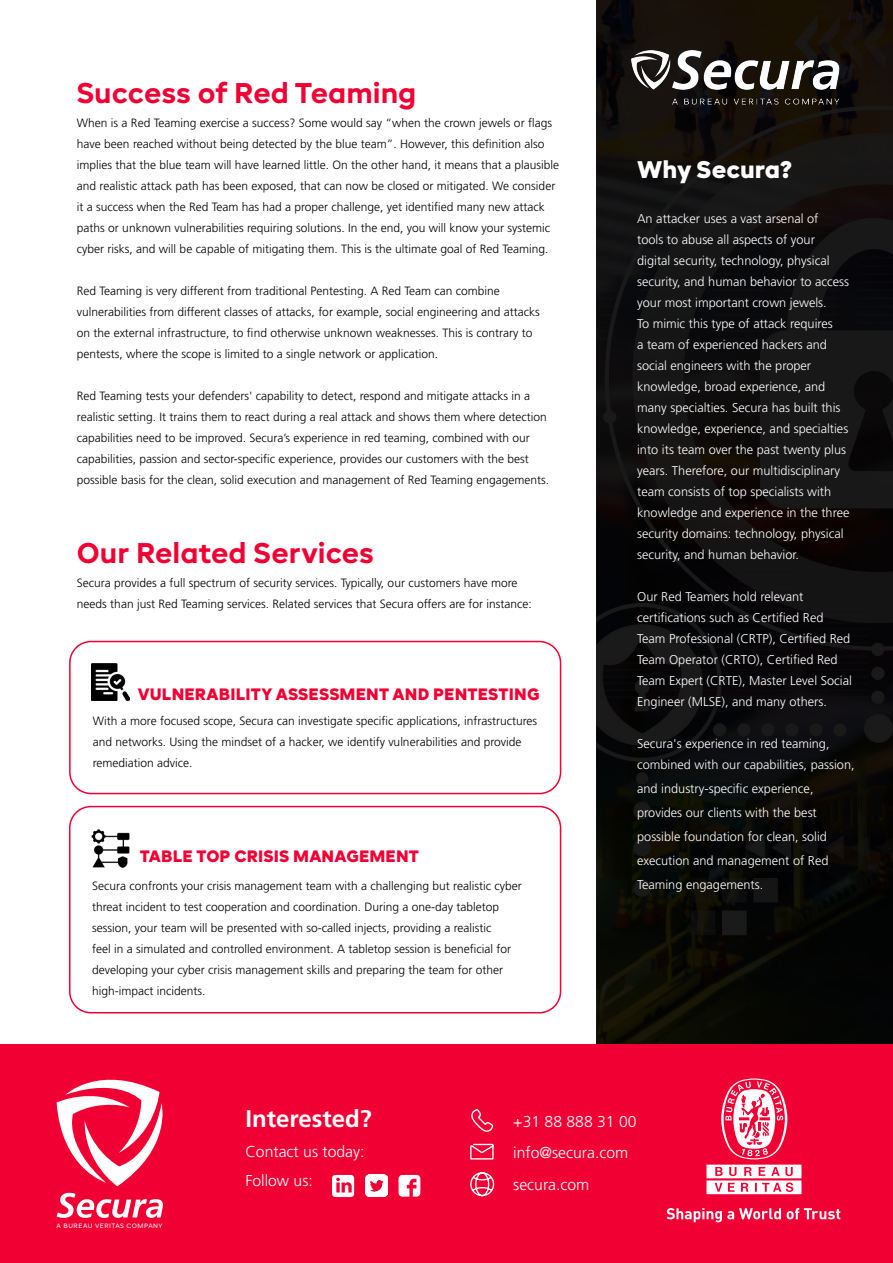
<style>
.page{position:relative;width:893px;height:1263px;background:#fff}
.page>*{position:absolute;margin:0;border:0;box-sizing:border-box;transform-origin:0 0}
.t1{font:700 28.5px "BR Candor";color:#f10034}
.t2{font:700 24px "Frutiger LT Std";color:#fff}
.t3{font:900 24px "BR Candor";color:#fff}
.t4{font:900 16.5px "BR Candor";letter-spacing:.01em;color:#f10034}
.t5{font:300 15.75px/31.5px "Frutiger LT Std";color:#fff}
.t6{font:300 12.75px/21px "Frutiger LT Std";color:#fff}
.t7{font:300 12px/21px "Frutiger LT Std";color:#000}
.t8{font:6.3px "BR Candor";letter-spacing:.075em;color:#fff}
</style>
<div class="page">
<div style="left:69px;top:806px;width:492px;height:207px;border:2px solid #f10034;border-radius:21px"></div>
<div style="left:69px;top:641px;width:492px;height:153px;border:2px solid #f10034;border-radius:21px"></div>
<img style="left:92px;top:663px;width:38px;height:38px">
<img style="left:91px;top:829px;width:39px;height:39px">
<div style="left:596px;top:0;width:297px;height:1044px;background:linear-gradient(to right,#0e0e0c,#0f0d0c)"></div>
<img style="left:631px;top:50px;width:210px;height:61px">
<div style="left:0;top:1044px;width:893px;height:219px;background:#f10034"></div>
<svg style="left:470px;top:1172px;width:25px;height:25px"></svg>
<svg style="left:470px;top:1143px;width:24px;height:17px"></svg>
<svg style="left:471px;top:1109px;width:23px;height:23px"></svg>
<svg style="left:332px;top:1175px;width:22px;height:22px"></svg>
<svg style="left:399px;top:1175px;width:21px;height:21px"></svg>
<img style="left:365px;top:1175px;width:22px;height:22px">
<svg style="left:706px;top:1078px;width:95px;height:116px"></svg>
<svg style="left:666px;top:1208px;width:115px;height:14px"></svg>
<svg style="left:787px;top:1208px;width:53px;height:11px"></svg>
<svg style="left:57px;top:1193px;width:106px;height:25px"></svg>
<svg style="left:57px;top:1080px;width:106px;height:106px"></svg>
<h1 class="t1" style="left:77px;top:76px;width:341px">Success of Red Teaming</h1>
<p class="t7" style="left:77px;top:113px;width:484px">When is a Red Teaming exercise a success? Some would say “when the crown jewels or flags have been reached without being detected by the blue team”. However, this definition also implies that the blue team will have learned little. On the other hand, it means that a plausible and realistic attack path has been exposed, that can now be closed or mitigated. We consider it a success when the Red Team has had a proper challenge, yet identified many new attack paths or unknown vulnerabilities requiring solutions. In the end, you will know your systemic cyber risks, and will be capable of mitigating them. This is the ultimate goal of Red Teaming.</p>
<p class="t7" style="left:77px;top:281px;width:464px">Red Teaming is very different from traditional Pentesting. A Red Team can combine vulnerabilities from different classes of attacks, for example, social engineering and attacks on the external infrastructure, to find otherwise unknown weaknesses. This is contrary to pentests, where the scope is limited to a single network or application.</p>
<p class="t7" style="left:77px;top:386px;width:474px">Red Teaming tests your defenders' capability to detect, respond and mitigate attacks in a realistic setting. It trains them to react during a real attack and shows them where detection capabilities need to be improved. Secura’s experience in red teaming, combined with our capabilities, passion and sector-specific experience, provides our customers with the best possible basis for the clean, solid execution and management of Red Teaming engagements.</p>
<h1 class="t1" style="left:77px;top:536px;width:299px">Our Related Services</h1>
<p class="t7" style="left:77px;top:573px;width:456px">Secura provides a full spectrum of security services. Typically, our customers have more needs than just Red Teaming services. Related services that Secura offers are for instance:</p>
<h3 class="t4" style="left:138px;top:683px;width:403px">VULNERABILITY ASSESSMENT AND PENTESTING</h3>
<p class="t7" style="left:93px;top:710px;width:446px">With a more focused scope, Secura can investigate specific applications, infrastructures and networks. Using the mindset of a hacker, we identify vulnerabilities and provide remediation advice.</p>
<h3 class="t4" style="left:140px;top:846px;width:281px">TABLE TOP CRISIS MANAGEMENT</h3>
<p class="t7" style="left:92px;top:876px;width:431px">Secura confronts your crisis management team with a challenging but realistic cyber threat incident to test cooperation and coordination. During a one-day tabletop session, your team will be presented with so-called injects, providing a realistic<br>feel in a simulated and controlled environment. A tabletop session is beneficial for developing your cyber crisis management skills and preparing the team for other high-impact incidents.</p>
<h2 class="t3" style="left:637px;top:155px;width:156px">Why Secura?</h2>
<p class="t6" style="left:637px;top:209px;width:214px">An attacker uses a vast arsenal of<br>tools to abuse all aspects of your digital security, technology, physical security, and human behavior to access your most important crown jewels.<br>To mimic this type of attack requires<br>a team of experienced hackers and social engineers with the proper knowledge, broad experience, and many specialties. Secura has built this knowledge, experience, and specialties into its team over the past twenty plus years. Therefore, our multidisciplinary team consists of top specialists with knowledge and experience in the three security domains: technology, physical security, and human behavior.</p>
<p class="t6" style="left:637px;top:587px;width:216px">Our Red Teamers hold relevant certifications such as Certified Red Team Professional (CRTP), Certified Red Team Operator (CRTO), Certified Red Team Expert (CRTE), Master Level Social Engineer (MLSE), and many others.</p>
<p class="t6" style="left:637px;top:734px;width:219px">Secura's experience in red teaming, combined with our capabilities, passion,</p>
<p class="t6" style="left:637px;top:777px;width:193px;line-height:24px">and industry-specific experience, provides our clients with the best possible foundation for clean, solid execution and management of Red<br>Teaming engagements.</p>
<h2 class="t2" style="left:245px;top:1105px;width:128px">Interested?</h2>
<h3 class="t5" style="left:245px;top:1136px;width:121px">Contact us today:</h3>
<h3 class="t5" style="left:513px;top:1106px;width:125px">+31 88 888 31 00 info@secura.com</h3>
<p class="t8" style="left:57px;top:1222px;width:108px">A BUREAU VERITAS COMPANY</p>
<h3 class="t5" style="left:245px;top:1165px;width:69px">Follow us:</h3>
<h3 class="t5" style="left:513px;top:1169px;width:78px">secura.com</h3>
</div>
